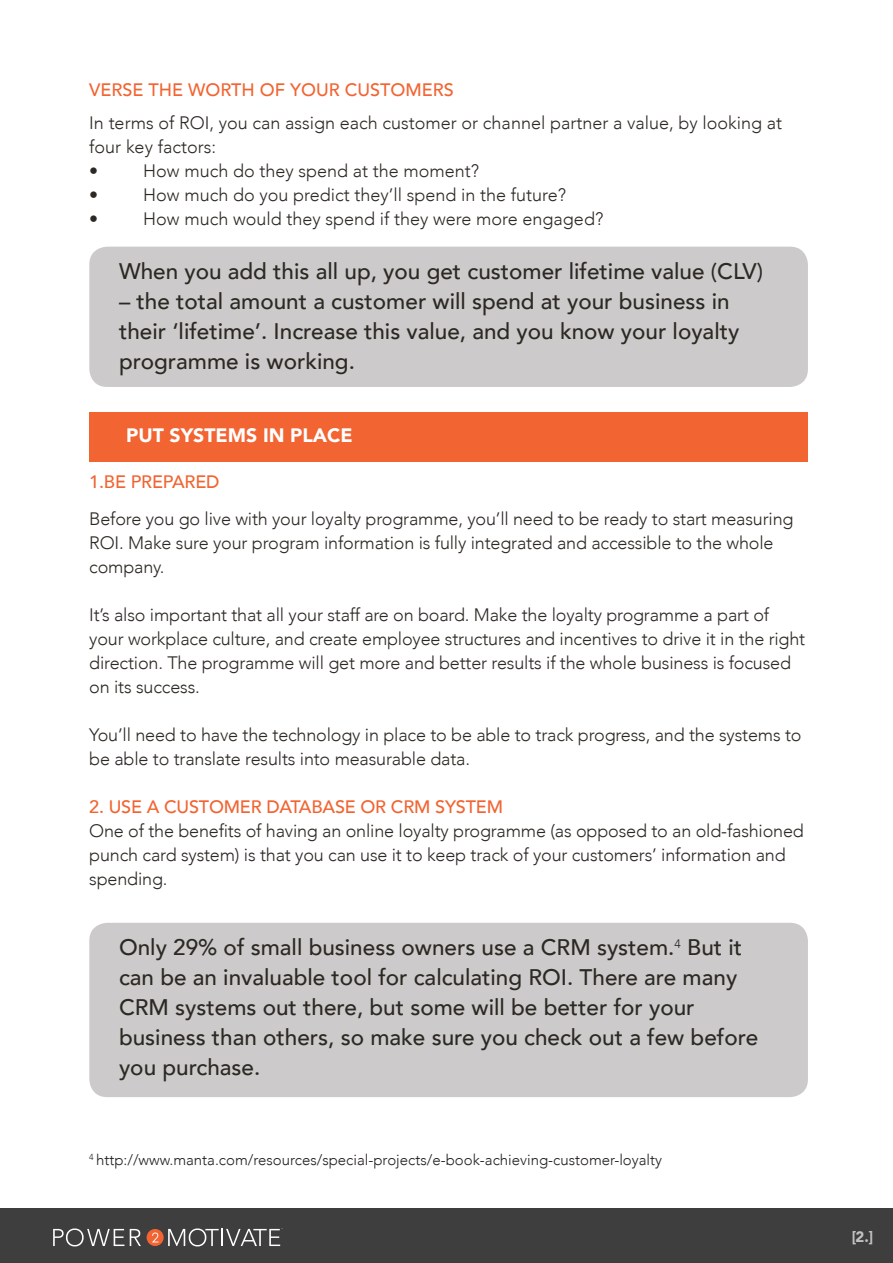
<style>
.page{position:relative;width:893px;height:1263px;background:#fff}
.page>*{position:absolute;margin:0;border:0;box-sizing:border-box;transform-origin:0 0}
.t1{font:500 22.5px/30px "Avenir";color:#2c2823}
.t2{font:900 19.35px "Avenir";color:#fff}
.t3{font:300 18px/24px "Avenir";letter-spacing:-.01em;color:#2c2823}
.t4{font:500 18px "Avenir";letter-spacing:-.01em;color:#f26431}
.t5{font:300 15px "Avenir";color:#231f20}
.t6{font:900 15px "Avenir";color:#fff}
.t7{font:100 5.7px "Helvetica Neue";color:#fff}
</style>
<div class="page">
<div style="left:0;top:1209px;width:893px;height:54px;background:#3e3e3f"></div>
<svg style="left:53px;top:1228px;width:71px;height:18px"></svg>
<svg style="left:130px;top:1229px;width:11px;height:17px"></svg>
<svg style="left:168px;top:1228px;width:112px;height:18px"></svg>
<svg style="left:147px;top:1229px;width:17px;height:17px"></svg>
<svg style="left:152px;top:1232px;width:6px;height:10px"></svg>
<div style="left:89px;top:247px;width:719px;height:140px;background:#cccaca;border-radius:18px"></div>
<div style="left:89px;top:412px;width:719px;height:50px;background:#f26431"></div>
<div style="left:89px;top:923px;width:719px;height:174px;background:#cccaca;border-radius:18px"></div>
<p class="t4" style="left:89px;top:74px;width:366px">VERSE THE WORTH OF YOUR CUSTOMERS</p>
<p class="t3" style="left:89px;top:110px;width:694px">In terms of ROI, you can assign each customer or channel partner a value, by looking at four key factors:<br>•</p>
<p class="t3" style="left:143px;top:158px;width:337px">How much do they spend at the moment?</p>
<p class="t3" style="left:89px;top:182px;width:11px">•</p>
<p class="t3" style="left:143px;top:182px;width:424px">How much do you predict they’ll spend in the future?</p>
<p class="t3" style="left:89px;top:206px;width:11px">•</p>
<p class="t3" style="left:143px;top:206px;width:462px">How much would they spend if they were more engaged?</p>
<p class="t1" style="left:119px;top:255px;width:645px">When you add this all up, you get customer lifetime value (CLV)</p>
<p class="t1" style="left:119px;top:285px;width:622px">– the total amount a customer will spend at your business in their ‘lifetime’. Increase this value, and you know your loyalty programme is working.</p>
<p class="t2" style="left:126px;top:419px;width:228px">PUT SYSTEMS IN PLACE</p>
<p class="t4" style="left:89px;top:467px;width:132px">1.BE PREPARED</p>
<p class="t3" style="left:89px;top:507px;width:706px">Before you go live with your loyalty programme, you’ll need to be ready to start measuring<br>ROI. Make sure your program information is fully integrated and accessible to the whole company.</p>
<p class="t3" style="left:89px;top:603px;width:717px">It’s also important that all your staff are on board. Make the loyalty programme a part of your workplace culture, and create employee structures and incentives to drive it in the right direction. The programme will get more and better results if the whole business is focused on its success.</p>
<p class="t3" style="left:89px;top:723px;width:714px">You’ll need to have the technology in place to be able to track progress, and the systems to be able to translate results into measurable data.</p>
<p class="t4" style="left:89px;top:791px;width:415px">2. USE A CUSTOMER DATABASE OR CRM SYSTEM</p>
<p class="t3" style="left:89px;top:819px;width:716px">One of the benefits of having an online loyalty programme (as opposed to an old-fashioned punch card system) is that you can use it to keep track of your customers’ information and spending.</p>
<p class="t1" style="left:119px;top:931px;width:641px">Only 29% of small business owners use a CRM system.<sup>4</sup> But it can be an invaluable tool for calculating ROI. There are many CRM systems out there, but some will be better for your business than others, so make sure you check out a few before you purchase.</p>
<p class="t5" style="left:89px;top:1151px;width:574px"><sup>4</sup> http://www.manta.com/resources/special-projects/e-book-achieving-customer-loyalty</p>
<p class="t7" style="left:282px;top:1226px;width:2px">¨</p>
<p class="t6" style="left:851px;top:1224px;width:24px">[2.]</p>
</div>
